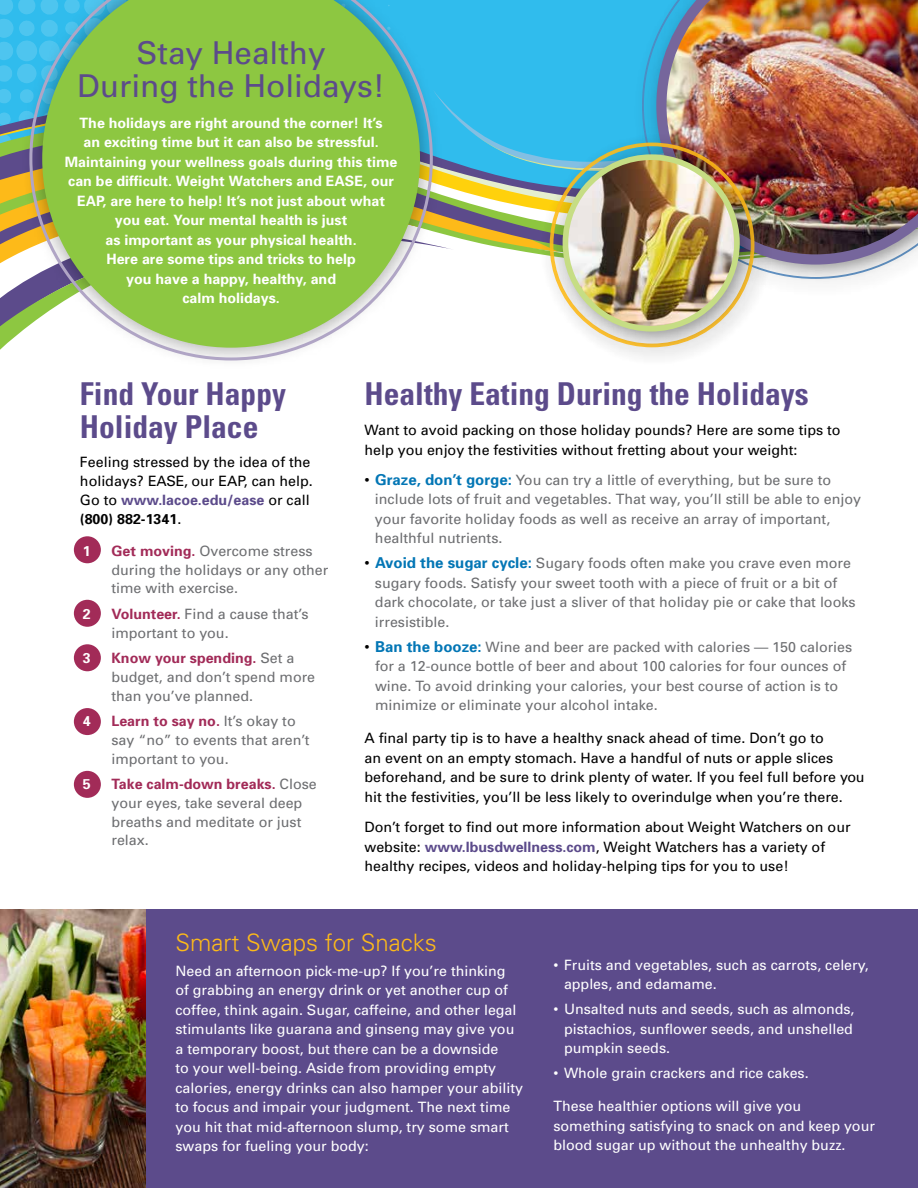
<style>
.page{position:relative;width:918px;height:1188px;background:#fff}
.page>*{position:absolute;margin:0;border:0;box-sizing:border-box;transform-origin:0 0}
.t1{font:700 condensed 31.5px/33px "Univers";color:#5c4b8b}
.t2{font:31.5px/33px "Univers";color:#5c4b8b;text-align:center}
.t3{font:300 24px "Univers";color:#fdba19}
.t4{font:14.25px/18.8px "Univers";color:#6d6e71}
.t5{font:14.25px/19.5px "Univers";color:#fff}
.t6{font:14.25px/19.5px "Univers";color:#000}
.t7{font:700 14.25px/19.5px "Univers";color:#fff;text-align:center}
.s1{font-weight:700;color:#5c4b8b}
.s2{font-weight:700}
.s3{font-weight:700;color:#a22b58}
.s4{font-size:15px;color:#000}
.s5{font-weight:700;font-size:15px;color:#0376b5}
</style>
<div class="page">
<div style="left:0;top:909px;width:918px;height:279px;background:#5c4b8b"></div>
<img style="left:0;top:909px;width:146px;height:279px">
<svg style="left:0;top:0;width:20px;height:39px"></svg>
<svg style="left:0;top:182px;width:20px;height:168px"></svg>
<svg style="left:443px;top:0;width:189px;height:250px;background:#4ebad4"></svg>
<div style="left:74px;top:536px;width:27px;height:27px;background:#a22b58;border-radius:50%"></div>
<div style="left:74px;top:771px;width:27px;height:27px;background:#a22b58;border-radius:50%"></div>
<div style="left:74px;top:600px;width:27px;height:27px;background:#a22b58;border-radius:50%"></div>
<div style="left:74px;top:644px;width:27px;height:27px;background:#a22b58;border-radius:50%"></div>
<div style="left:74px;top:708px;width:27px;height:27px;background:#a22b58;border-radius:50%"></div>
<div style="left:632px;top:0;width:286px;height:299px;background:#000;opacity:.4"></div>
<div style="left:646px;top:0;width:272px;height:285px;background:#000;opacity:.4"></div>
<img style="left:656px;top:0;width:262px;height:265px">
<div style="left:540px;top:133px;width:234px;height:234px;background:#000;opacity:.4"></div>
<div style="left:553px;top:144px;width:206px;height:207px;background:#000;opacity:.4"></div>
<img style="left:565px;top:157px;width:172px;height:172px;border-radius:86px">
<div style="left:563px;top:154px;width:177px;height:178px;border:6px solid #c6dd84;border-radius:50%"></div>
<div style="left:20px;top:0;width:423px;height:371px;background:#000;opacity:.4"></div>
<svg style="left:29px;top:0;width:404px;height:360px;background:#95c867"></svg>
<h1 class="t2" style="left:77px;top:36px;width:310px">Stay Healthy<br>During the Holidays!</h1>
<p class="t7" style="left:65px;top:112px;width:334px">The holidays are right around the corner! It’s<br>an exciting time but it can also be stressful.<br>Maintaining your wellness goals during this time can be difficult. Weight Watchers and EASE, our EAP, are here to help! It’s not just about what you eat. Your mental health is just<br>as important as your physical health.<br>Here are some tips and tricks to help<br>you have a happy, healthy, and<br>calm holidays.</p>
<h1 class="t1" style="left:80px;top:377px;width:208px">Find Your Happy<br>Holiday Place</h1>
<p class="t6" style="left:80px;top:453px;width:234px;line-height:18.8px">Feeling stressed by the idea of the holidays? EASE, our EAP, can help.<br>Go to <span class="s1">www.lacoe.edu/ease</span> or call <span class="s2">(800) 882-1341</span>.</p>
<p class="t7" style="left:83px;top:541px;width:9px">1</p>
<p class="t4" style="left:111px;top:541px;width:218px"><span class="s3">Get moving.</span> Overcome stress during the holidays or any other time with exercise.</p>
<p class="t7" style="left:83px;top:604px;width:9px">2</p>
<p class="t4" style="left:111px;top:604px;width:199px"><span class="s3">Volunteer.</span> Find a cause that’s important to you.</p>
<p class="t7" style="left:83px;top:648px;width:9px">3</p>
<p class="t4" style="left:111px;top:649px;width:205px"><span class="s3">Know your spending.</span> Set a budget, and don’t spend more than you’ve planned.</p>
<p class="t7" style="left:83px;top:711px;width:9px">4</p>
<p class="t4" style="left:111px;top:712px;width:200px"><span class="s3">Learn to say no.</span> It’s okay to say “no” to events that aren’t important to you.</p>
<p class="t7" style="left:83px;top:774px;width:9px">5</p>
<p class="t4" style="left:111px;top:775px;width:207px"><span class="s3">Take calm-down breaks.</span> Close your eyes, take several deep breaths and meditate or just relax.</p>
<h1 class="t1" style="left:364px;top:377px;width:446px">Healthy Eating During the Holidays</h1>
<p class="t6" style="left:364px;top:420px;width:478px">Want to avoid packing on those holiday pounds? Here are some tips to help you enjoy the festivities without fretting about your weight:</p>
<p class="t4" style="left:375px;top:470px;width:488px;line-height:19.5px;text-indent:-10px"><span class="s4">•</span> <span class="s5">Graze, don’t gorge:</span> You can try a little of everything, but be sure to include lots of fruit and vegetables. That way, you’ll still be able to enjoy your favorite holiday foods as well as receive an array of important, healthful nutrients.</p>
<p class="t4" style="left:375px;top:553px;width:482px;line-height:19.5px;text-indent:-10px"><span class="s4">•</span> <span class="s5">Avoid the sugar cycle:</span> Sugary foods often make you crave even more sugary foods. Satisfy your sweet tooth with a piece of fruit or a bit of dark chocolate, or take just a sliver of that holiday pie or cake that looks irresistible.</p>
<p class="t4" style="left:375px;top:637px;width:479px;line-height:19.5px;text-indent:-11px"><span class="s4">•</span> <span class="s5">Ban the booze:</span> Wine and beer are packed with calories — 150 calories for a 12-ounce bottle of beer and about 100 calories for four ounces of wine. To avoid drinking your calories, your best course of action is to minimize or eliminate your alcohol intake.</p>
<p class="t6" style="left:365px;top:728px;width:502px">A final party tip is to have a healthy snack ahead of time. Don’t go to<br>an event on an empty stomach. Have a handful of nuts or apple slices beforehand, and be sure to drink plenty of water. If you feel full before you hit the festivities, you’ll be less likely to overindulge when you’re there.</p>
<p class="t6" style="left:365px;top:817px;width:488px">Don’t forget to find out more information about Weight Watchers on our website: <span class="s1">www.lbusdwellness.com</span>, Weight Watchers has a variety of healthy recipes, videos and holiday-helping tips for you to use!</p>
<h2 class="t3" style="left:176px;top:928px;width:263px">Smart Swaps for Snacks</h2>
<p class="t5" style="left:176px;top:961px;width:349px">Need an afternoon pick-me-up? If you’re thinking<br>of grabbing an energy drink or yet another cup of coffee, think again. Sugar, caffeine, and other legal stimulants like guarana and ginseng may give you a temporary boost, but there can be a downside<br>to your well-being. Aside from providing empty calories, energy drinks can also hamper your ability to focus and impair your judgment. The next time you hit that mid-afternoon slump, try some smart swaps for fueling your body:</p>
<p class="t5" style="left:564px;top:955px;width:306px;text-indent:-11px">• Fruits and vegetables, such as carrots, celery, apples, and edamame.</p>
<p class="t5" style="left:564px;top:999px;width:292px;text-align:justify;text-indent:-11px">• Unsalted nuts and seeds, such as almonds, pistachios, sunflower seeds, and unshelled pumpkin seeds.</p>
<p class="t5" style="left:554px;top:1063px;width:257px">• Whole grain crackers and rice cakes.</p>
<p class="t5" style="left:554px;top:1096px;width:323px">These healthier options will give you something satisfying to snack on and keep your blood sugar up without the unhealthy buzz.</p>
</div>
